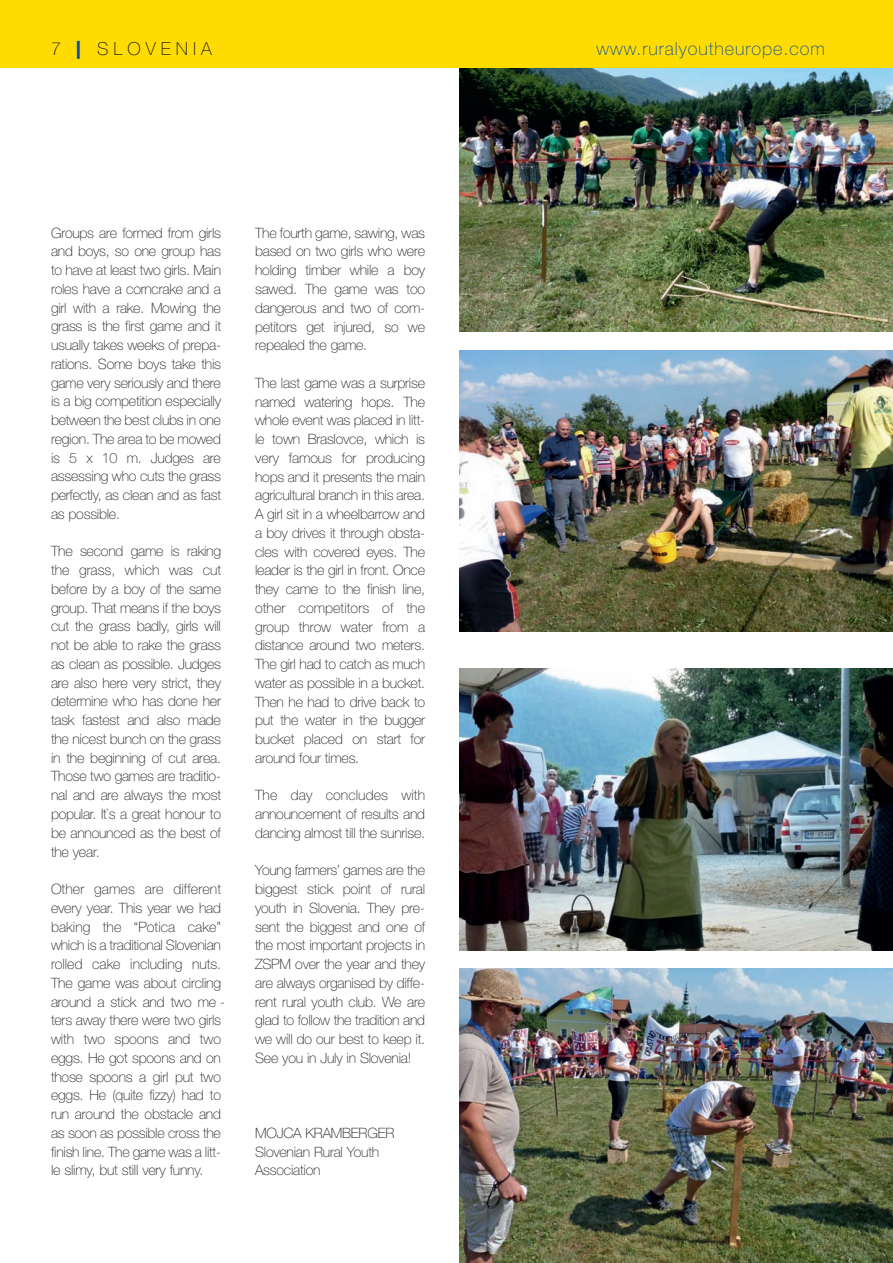
<style>
.page{position:relative;width:893px;height:1263px;background:#fff}
.page>*{position:absolute;margin:0;border:0;box-sizing:border-box;transform-origin:0 0}
.t1{font:100 18px "Helvetica Neue LT Std";letter-spacing:.055em;color:#0d4da1}
.t2{font:100 18px "Helvetica Neue LT Std";letter-spacing:.28em;color:#231f20}
.t3{font:100 14.25px/18.8px "Helvetica Neue LT Std";letter-spacing:-.015em;color:#231f20;text-align:justify}
.s1{font-weight:900;color:#0d4da1}
</style>
<div class="page">
<img style="left:459px;top:68px;width:434px;height:263px">
<div style="left:0;top:0;width:893px;height:68px;background:#ffdc01"></div>
<img style="left:459px;top:350px;width:434px;height:281px">
<img style="left:459px;top:669px;width:434px;height:281px">
<img style="left:459px;top:969px;width:434px;height:294px">
<p class="t2" style="left:51px;top:43px;width:162px">7 <span class="s1">|</span> SLOVENIA</p>
<p class="t1" style="left:596px;top:43px;width:230px">www.ruralyoutheurope.com</p>
<p class="t3" style="left:51px;top:224px;width:172px">Groups are formed from girls and boys, so one group has to have at least two girls. Main roles have a corncrake and a girl with a rake. Mowing the grass is the first game and it usually takes weeks of prepa&shy;rations. Some boys take this game very seriously and there is a big competition especially between the best clubs in one region. The area to be mowed is 5 x 10 m. Judges are assessing who cuts the grass perfectly, as clean and as fast as possible.</p>
<p class="t3" style="left:51px;top:543px;width:172px">The second game is raking the grass, which was cut before by a boy of the same group. That means if the boys cut the grass badly, girls will not be able to rake the grass as clean as possible. Judges are also here very strict, they determine who has done her task fastest and also made the nicest bunch on the grass in the beginning of cut area.<br>Those two games are traditio&shy;nal and are always the most popular. It`s a great honour to be announced as the best of the year.</p>
<p class="t3" style="left:51px;top:881px;width:175px;text-align:left">Other games are different every year. This year we had baking the “Potica cake” which is a traditional Slovenian rolled cake including nuts.<br>The game was about circling around a stick and two me - ters away there were two girls with two spoons and two eggs. He got spoons and on those spoons a girl put two eggs. He (quite fizzy) had to run around the obstacle and as soon as possible cross the finish line. The game was a litt&shy;le slimy, but still very funny.</p>
<p class="t3" style="left:255px;top:225px;width:172px">The fourth game, sawing, was based on two girls who were holding timber while a boy sawed. The game was too dangerous and two of com&shy;petitors get injured, so we repealed the game.</p>
<p class="t3" style="left:255px;top:375px;width:172px">The last game was a surprise named watering hops. The whole event was placed in litt&shy;le town Braslovce, which is very famous for producing hops and it presents the main agricultural branch in this area.<br>A girl sit in a wheelbarrow and a boy drives it through obsta&shy;cles with covered eyes. The leader is the girl in front. Once they came to the finish line, other competitors of the group throw water from a distance around two meters.<br>The girl had to catch as much water as possible in a bucket.<br>Then he had to drive back to put the water in the bugger bucket placed on start for around four times.</p>
<p class="t3" style="left:255px;top:787px;width:172px">The day concludes with announcement of results and dancing almost till the sunrise.</p>
<p class="t3" style="left:255px;top:862px;width:172px">Young farmers’ games are the biggest stick point of rural youth in Slovenia. They pre&shy;sent the biggest and one of the most important projects in ZSPM over the year and they are always organised by diffe&shy;rent rural youth club. We are glad to follow the tradition and we will do our best to keep it.<br>See you in July in Slovenia!</p>
<p class="t3" style="left:255px;top:1125px;width:141px;text-align:left">MOJCA KRAMBERGER<br>Slovenian Rural Youth<br>Association</p>
</div>
